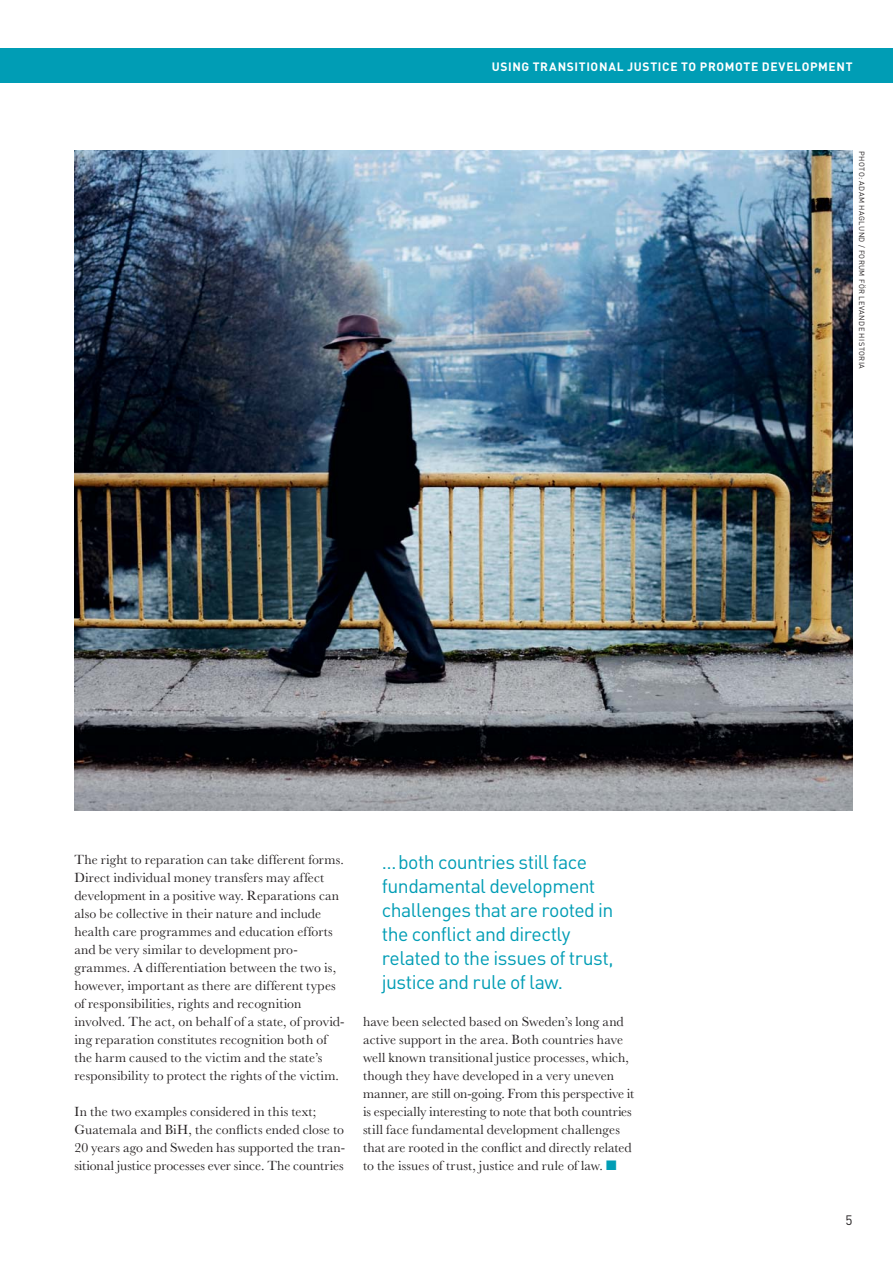
<style>
.page{position:relative;width:893px;height:1263px;background:#fff}
.page>*{position:absolute;margin:0;border:0;box-sizing:border-box;transform-origin:0 0}
.t1{font:19.5px/24px "DIN Pro";letter-spacing:-.03em;color:#009db5}
.t2{font:13.8px/18px "Baskerville MT Std";letter-spacing:.005em;color:#231f20}
.t3{font:13.5px "DIN Pro";color:#231f20}
.t4{font:700 12px "DIN Pro";letter-spacing:.055em;color:#fff}
.t5{font:7.5px "DIN Pro";letter-spacing:.055em;color:#231f20}
.s1{color:#009db5}
</style>
<div class="page">
<div style="left:0;top:49px;width:893px;height:34px;background:#009db5"></div>
<img style="left:74px;top:151px;width:779px;height:659px">
<p class="t4" style="left:492px;top:62px;width:362px">USING TRANSITIONAL JUSTICE TO PROMOTE DEVELOPMENT</p>
<p class="t5" style="left:865px;top:151px;width:219px;rotate:90deg">PHOTO: ADAM HAGLUND / FORUM FÖR LEVANDE HISTORIA</p>
<p class="t2" style="left:74px;top:852px;width:271px">The right to reparation can take different forms.<br>Direct individual money transfers may affect development in a positive way. Reparations can also be collective in their nature and include health care programmes and education efforts and be very similar to development pro&shy;grammes. A differentiation between the two is, however, important as there are different types of responsibilities, rights and recognition involved. The act, on behalf of a state, of provid&shy;ing reparation constitutes recognition both of the harm caused to the victim and the state’s responsibility to protect the rights of the victim.</p>
<p class="t2" style="left:74px;top:1104px;width:272px">In the two examples considered in this text; Guatemala and BiH, the conflicts ended close to 20 years ago and Sweden has supported the tran&shy;sitional justice processes ever since. The countries</p>
<h1 class="t1" style="left:382px;top:852px;width:233px">… both countries still face fundamental development challenges that are rooted in the conflict and directly related to the issues of trust, justice and rule of law.</h1>
<p class="t2" style="left:363px;top:1014px;width:273px">have been selected based on Sweden’s long and active support in the area. Both countries have well known transitional justice processes, which, though they have developed in a very uneven manner, are still on-going. From this perspective it is especially interesting to note that both countries still face fundamental development challenges that are rooted in the conflict and directly related to the issues of trust, justice and rule of law. <span class="s1">■</span></p>
<p class="t3" style="left:845px;top:1215px;width:9px">5</p>
</div>
